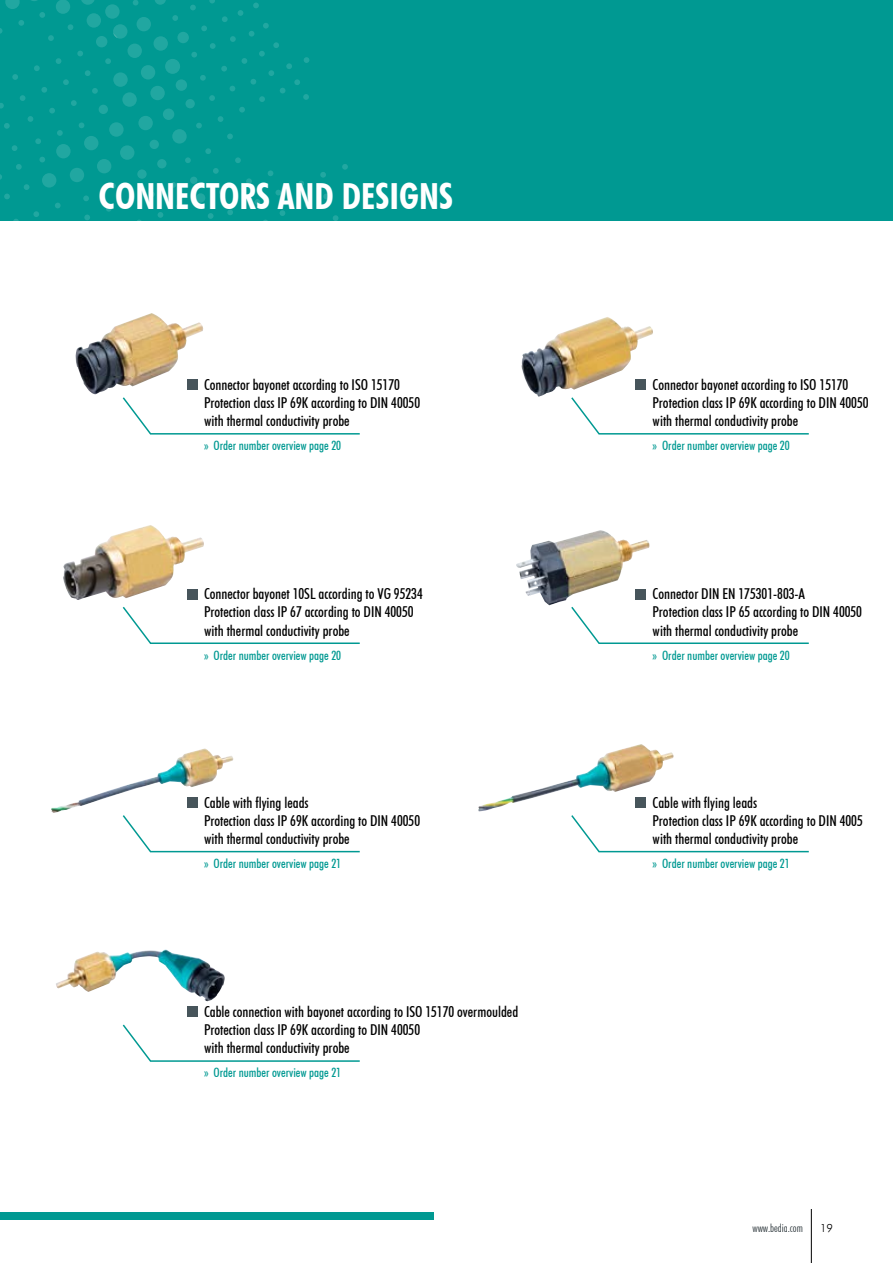
<style>
.page{position:relative;width:893px;height:1263px;background:#fff}
.page>*{position:absolute;margin:0;border:0;box-sizing:border-box;transform-origin:0 0}
.t1{font:700 condensed 36px "Futura BT";color:#fff}
.t2{font:500 condensed 15px/18.1px "Futura BT";color:#000}
.t3{font:500 condensed 12.75px "Futura BT";color:#009992}
.t4{font:300 condensed 11.25px "Futura BT";color:#273136}
.t5{font:300 11.25px "Futura BT";color:#000}
</style>
<div class="page">
<div style="left:0;top:0;width:893px;height:221px;background:#009992"></div>
<hr style="left:811px;top:1209px;width:1px;height:54px;background:#000">
<div style="left:0;top:1212px;width:434px;height:7px;background:#009992"></div>
<img style="left:63px;top:525px;width:141px;height:75px">
<img style="left:521px;top:317px;width:132px;height:80px">
<img style="left:516px;top:530px;width:134px;height:75px">
<img style="left:51px;top:748px;width:183px;height:65px">
<img style="left:478px;top:744px;width:196px;height:67px">
<img style="left:56px;top:949px;width:169px;height:53px">
<svg style="left:0;top:0;width:360px;height:435px"></svg>
<div style="left:636px;top:379px;width:10px;height:11px;background:#47555b"></div>
<svg style="left:570px;top:396px;width:239px;height:39px"></svg>
<div style="left:187px;top:589px;width:11px;height:10px;background:#47555b"></div>
<svg style="left:122px;top:607px;width:238px;height:37px"></svg>
<div style="left:636px;top:589px;width:10px;height:10px;background:#47555b"></div>
<svg style="left:571px;top:606px;width:238px;height:38px"></svg>
<div style="left:187px;top:797px;width:11px;height:11px;background:#47555b"></div>
<svg style="left:122px;top:815px;width:238px;height:38px"></svg>
<div style="left:636px;top:797px;width:10px;height:11px;background:#47555b"></div>
<svg style="left:571px;top:815px;width:238px;height:38px"></svg>
<div style="left:187px;top:1007px;width:11px;height:10px;background:#47555b"></div>
<svg style="left:122px;top:1024px;width:238px;height:38px"></svg>
<h1 class="t1" style="left:99px;top:183px;width:356px">CONNECTORS AND DESIGNS</h1>
<p class="t2" style="left:204px;top:375px;width:217px">Connector bayonet according to ISO 15170<br>Protection class IP 69K according to DIN 40050 with thermal conductivity probe</p>
<p class="t3" style="left:204px;top:440px;width:139px">» Order number overview page 20</p>
<p class="t2" style="left:204px;top:585px;width:220px">Connector bayonet 10SL according to VG 95234<br>Protection class IP 67 according to DIN 40050 with thermal conductivity probe</p>
<p class="t3" style="left:204px;top:650px;width:139px">» Order number overview page 20</p>
<p class="t2" style="left:204px;top:794px;width:217px">Cable with flying leads<br>Protection class IP 69K according to DIN 40050 with thermal conductivity probe</p>
<p class="t3" style="left:204px;top:856px;width:139px">» Order number overview page 21</p>
<p class="t2" style="left:204px;top:1003px;width:316px">Cable connection with bayonet according to ISO 15170 overmoulded<br>Protection class IP 69K according to DIN 40050<br>with thermal conductivity probe</p>
<p class="t3" style="left:204px;top:1065px;width:139px">» Order number overview page 21</p>
<p class="t2" style="left:653px;top:375px;width:217px">Connector bayonet according to ISO 15170<br>Protection class IP 69K according to DIN 40050 with thermal conductivity probe</p>
<p class="t3" style="left:653px;top:440px;width:139px">» Order number overview page 20</p>
<p class="t2" style="left:653px;top:585px;width:211px">Connector DIN EN 175301-803-A<br>Protection class IP 65 according to DIN 40050 with thermal conductivity probe</p>
<p class="t3" style="left:653px;top:650px;width:139px">» Order number overview page 20</p>
<p class="t2" style="left:653px;top:794px;width:212px">Cable with flying leads<br>Protection class IP 69K according to DIN 4005 with thermal conductivity probe</p>
<p class="t3" style="left:653px;top:856px;width:139px">» Order number overview page 21</p>
<p class="t4" style="left:753px;top:1223px;width:52px">www.bedia.com</p>
<p class="t5" style="left:820px;top:1223px;width:14px">19</p>
</div>
